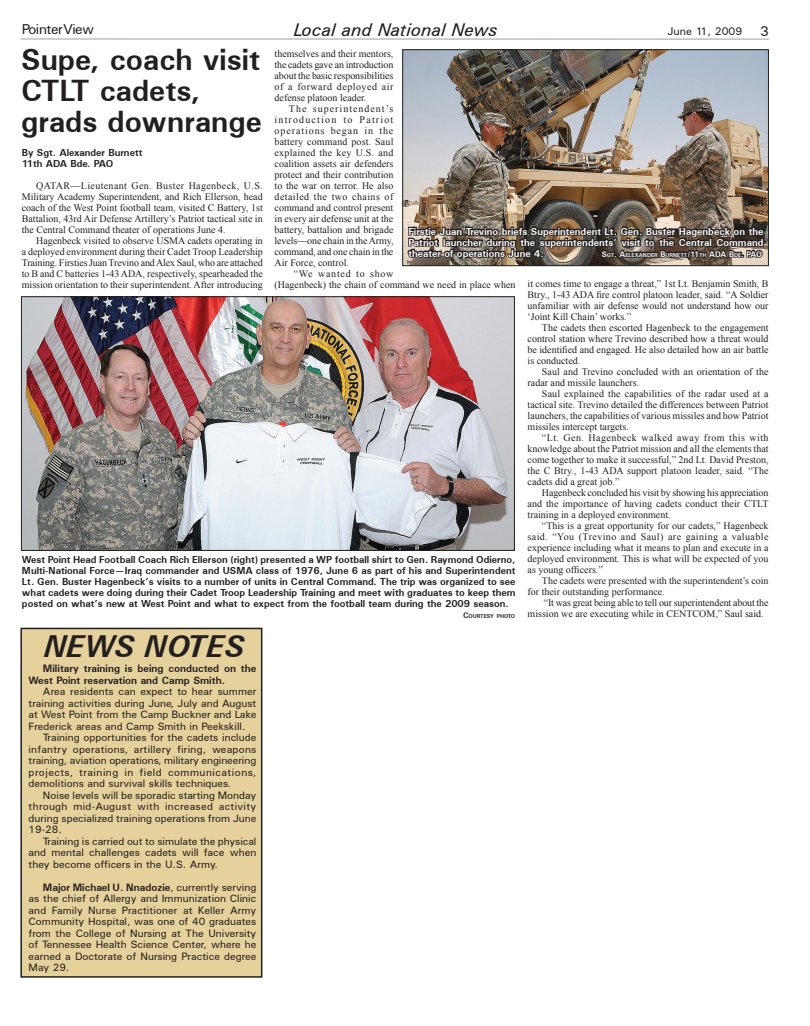
<style>
.page{position:relative;width:810px;height:1026px;background:#fff}
.page>*{position:absolute;margin:0;border:0;box-sizing:border-box;transform-origin:0 0}
.t1{font:italic 700 31px "Univers";color:#231f20}
.t2{font:700 30.2px/31px "Univers";color:#231f20}
.t3{font:italic 18px "Univers";color:#231f20}
.t4{font:14px "Univers";letter-spacing:-.04em;color:#231f20}
.t5{font:11px "Univers";color:#231f20}
.t6{font:10.5px/11.5px "Univers";color:#231f20;text-align:justify}
.t7{font:700 10.5px/11.5px "Univers";color:#231f20}
.t8{font:10px/11px "Times New Roman";color:#231f20;text-align:justify}
.t9{font:700 10px/11px "Univers";color:#231f20;text-align:justify}
.t10{font:700 10px/11px "Univers";color:#fff;text-align:justify}
.t11{font:10px "Times New Roman";letter-spacing:.04em;color:#231f20}
.t12{font:10px "Times New Roman";letter-spacing:.075em;color:#231f20}
.t13{font:700 5.6px "Univers";color:#fff}
.t14{font:700 5.6px "Univers";color:#231f20}
.s1{font-size:8px}
.s2{font-weight:700}
</style>
<div class="page">
<hr style="left:21px;top:38px;width:748px;height:2px;background:#bebfc2">
<div style="left:21px;top:628px;width:241px;height:349px;background:#e5d19c"></div>
<div style="left:20px;top:628px;width:242px;height:350px;border:2px solid #231f20"></div>
<img style="left:23px;top:298px;width:490px;height:251px">
<div style="left:21px;top:296px;width:494px;height:255px;border:1px solid #231f20"></div>
<img style="left:404px;top:51px;width:363px;height:213px">
<div style="left:402px;top:49px;width:367px;height:217px;border:1px solid #231f20"></div>
<img style="left:407px;top:199px;width:358px;height:68px">
<h3 class="t4" style="left:22px;top:21px;width:74px">PointerView</h3>
<h3 class="t3" style="left:293px;top:18px;width:206px">Local and National News</h3>
<p class="t5" style="left:668px;top:25px;width:76px">June 11, 2009</p>
<h3 class="t4" style="left:760px;top:22px;width:10px">3</h3>
<h2 class="t2" style="left:21px;top:44px;width:242px">Supe, coach visit<br>CTLT cadets, grads downrange</h2>
<p class="t8" style="left:275px;top:48px;width:120px">themselves and their mentors, the cadets gave an introduction about the basic responsibilities of a forward deployed air defense platoon leader.</p>
<p class="t8" style="left:275px;top:103px;width:120px;text-indent:14px">The superintendent’s introduction to Patriot operations began in the battery command post. Saul explained the key U.S. and coalition assets air defenders protect and their contribution to the war on terror. He also detailed the two chains of command and control present in every air defense unit at the battery, battalion and brigade levels––one chain in the Army, command, and one chain in the Air Force, control.</p>
<p class="t12" style="left:294px;top:267px;width:101px">“We wanted to show</p>
<p class="t8" style="left:275px;top:278px;width:495px">(Hagenbeck) the chain of command we need in place when it comes time to engage a threat,” 1st Lt. Benjamin Smith, B</p>
<p class="t8" style="left:528px;top:289px;width:243px">Btry., 1-43 ADA fire control platoon leader, said. “A Soldier</p>
<p class="t8" style="left:528px;top:300px;width:242px">unfamiliar with air defense would not understand how our</p>
<p class="t8" style="left:528px;top:311px;width:105px">‘Joint Kill Chain’ works.”</p>
<p class="t8" style="left:542px;top:322px;width:228px">The cadets then escorted Hagenbeck to the engagement</p>
<p class="t8" style="left:528px;top:333px;width:243px">control station where Trevino described how a threat would</p>
<p class="t8" style="left:528px;top:344px;width:243px">be identified and engaged. He also detailed how an air battle</p>
<p class="t8" style="left:528px;top:355px;width:54px">is conducted.</p>
<p class="t8" style="left:542px;top:366px;width:228px">Saul and Trevino concluded with an orientation of the</p>
<p class="t8" style="left:528px;top:377px;width:113px">radar and missile launchers.</p>
<p class="t8" style="left:542px;top:388px;width:228px">Saul explained the capabilities of the radar used at a</p>
<p class="t8" style="left:528px;top:399px;width:243px">tactical site. Trevino detailed the differences between Patriot</p>
<p class="t8" style="left:528px;top:410px;width:242px">launchers, the capabilities of various missiles and how Patriot</p>
<p class="t8" style="left:528px;top:421px;width:103px">missiles intercept targets.</p>
<p class="t11" style="left:542px;top:431px;width:228px">“Lt. Gen. Hagenbeck walked away from this with</p>
<p class="t8" style="left:528px;top:443px;width:242px">knowledge about the Patriot mission and all the elements that</p>
<p class="t8" style="left:528px;top:454px;width:242px">come together to make it successful,” 2nd Lt. David Preston,</p>
<p class="t8" style="left:528px;top:465px;width:242px">the C Btry., 1-43 ADA support platoon leader, said. “The</p>
<p class="t8" style="left:528px;top:476px;width:93px">cadets did a great job.”</p>
<p class="t8" style="left:542px;top:487px;width:228px">Hagenbeck concluded his visit by showing his appreciation</p>
<p class="t8" style="left:528px;top:498px;width:243px">and the importance of having cadets conduct their CTLT</p>
<p class="t8" style="left:528px;top:509px;width:145px">training in a deployed environment.</p>
<p class="t8" style="left:542px;top:520px;width:228px">“This is a great opportunity for our cadets,” Hagenbeck</p>
<p class="t11" style="left:528px;top:530px;width:242px">said. “You (Trevino and Saul) are gaining a valuable</p>
<p class="t8" style="left:528px;top:542px;width:243px">experience including what it means to plan and execute in a</p>
<p class="t8" style="left:528px;top:553px;width:243px">deployed environment. This is what will be expected of you</p>
<p class="t8" style="left:528px;top:564px;width:77px">as young officers.”</p>
<p class="t8" style="left:542px;top:575px;width:228px">The cadets were presented with the superintendent’s coin</p>
<p class="t8" style="left:528px;top:586px;width:139px">for their outstanding performance.</p>
<p class="t8" style="left:544px;top:597px;width:226px">“It was great being able to tell our superintendent about the</p>
<p class="t8" style="left:528px;top:608px;width:238px">mission we are executing while in CENTCOM,” Saul said.</p>
<p class="t9" style="left:22px;top:147px;width:122px">By Sgt. Alexander Burnett<br>11th ADA Bde. PAO</p>
<p class="t8" style="left:22px;top:180px;width:243px;text-indent:14px">QATAR—Lieutenant Gen. Buster Hagenbeck, U.S.<br>Military Academy Superintendent, and Rich Ellerson, head coach of the West Point football team, visited C Battery, 1st Battalion, 43rd Air Defense Artillery’s Patriot tactical site in the Central Command theater of operations June 4.</p>
<p class="t8" style="left:22px;top:235px;width:243px;text-indent:14px">Hagenbeck visited to observe USMA cadets operating in a deployed environment during their Cadet Troop Leadership Training. Firsties Juan Trevino and Alex Saul, who are attached to B and C batteries 1-43 ADA, respectively, spearheaded the mission orientation to their superintendent. After introducing</p>
<p class="t10" style="left:408px;top:226px;width:357px">Firstie Juan Trevino briefs Superintendent Lt. Gen. Buster Hagenbeck on the Patriot launcher during the superintendents’ visit to the Central Command theater of operations June 4.</p>
<p class="t13" style="left:602px;top:251px;width:162px"><span class="s1">S</span>GT<span class="s1">. A</span>ELEXANDER <span class="s1">B</span>URNETT<span class="s1">/11</span>TH <span class="s1">ADA B</span>DE<span class="s1">. PAO</span></p>
<p class="t9" style="left:22px;top:554px;width:495px">West Point Head Football Coach Rich Ellerson (right) presented a WP football shirt to Gen. Raymond Odierno, Multi-National Force—Iraq commander and USMA class of 1976, June 6 as part of his and Superintendent Lt. Gen. Buster Hagenbeck’s visits to a number of units in Central Command. The trip was organized to see what cadets were doing during their Cadet Troop Leadership Training and meet with graduates to keep them posted on what’s new at West Point and what to expect from the football team during the 2009 season.</p>
<p class="t14" style="left:463px;top:612px;width:53px"><span class="s1">C</span>OURTESY PHOTO</p>
<h1 class="t1" style="left:44px;top:627px;width:202px">NEWS NOTES</h1>
<p class="t7" style="left:29px;top:663px;width:229px;text-indent:14px">Military training is being conducted on the<br>West Point reservation and Camp Smith.</p>
<p class="t6" style="left:29px;top:686px;width:229px;text-indent:14px">Area residents can expect to hear summer training activities during June, July and August at West Point from the Camp Buckner and Lake Frederick areas and Camp Smith in Peekskill.</p>
<p class="t6" style="left:29px;top:732px;width:229px;text-indent:14px">Training opportunities for the cadets include infantry operations, artillery firing, weapons training, aviation operations, military engineering projects, training in field communications, demolitions and survival skills techniques.</p>
<p class="t6" style="left:29px;top:789px;width:229px;text-indent:14px">Noise levels will be sporadic starting Monday through mid-August with increased activity during specialized training operations from June 19-28.</p>
<p class="t6" style="left:29px;top:835px;width:229px;text-indent:14px">Training is carried out to simulate the physical and mental challenges cadets will face when they become officers in the U.S. Army.</p>
<p class="t6" style="left:29px;top:881px;width:229px;text-indent:14px"><span class="s2">Major Michael U. Nnadozie</span>, currently serving as the chief of Allergy and Immunization Clinic and Family Nurse Practitioner at Keller Army Community Hospital, was one of 40 graduates from the College of Nursing at The University of Tennessee Health Science Center, where he earned a Doctorate of Nursing Practice degree May 29.</p>
</div>
